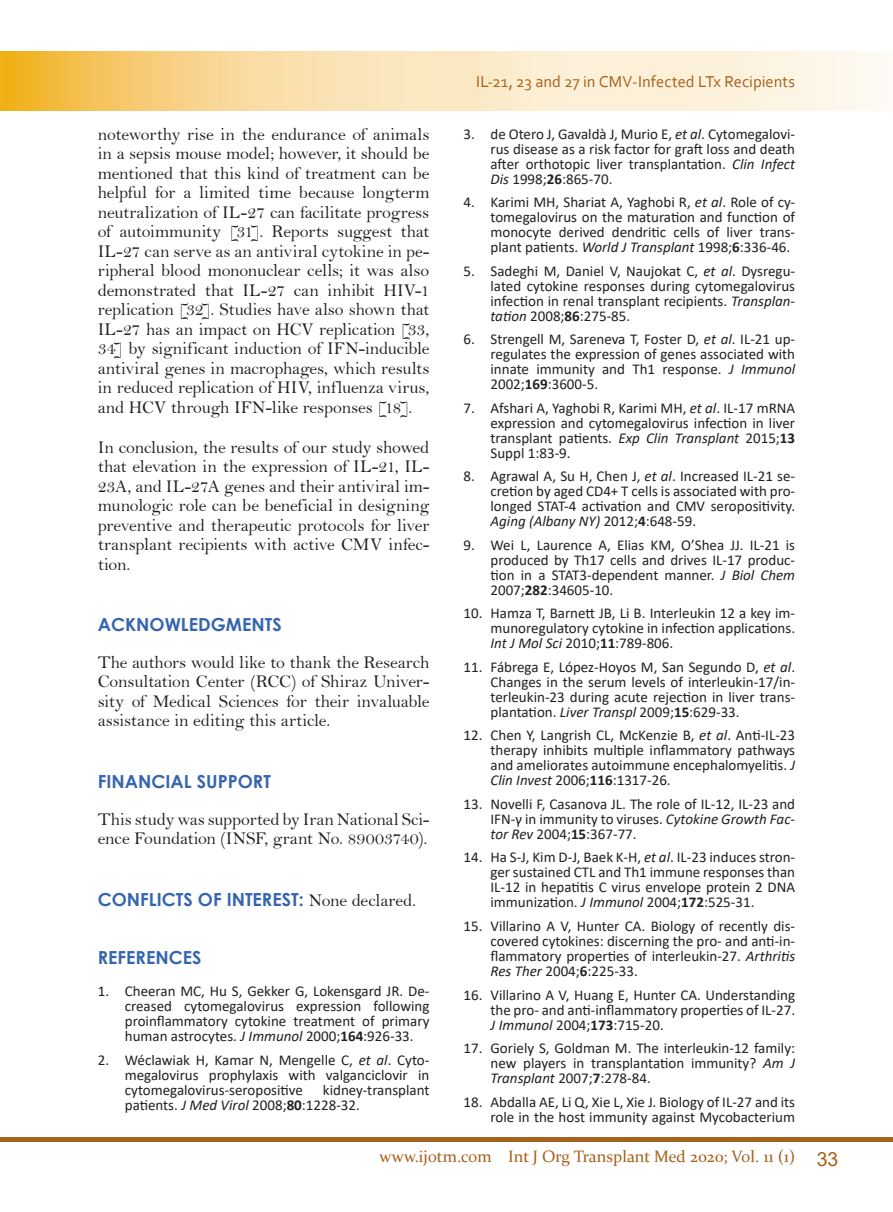
<style>
.page{position:relative;width:893px;height:1212px;background:#fff}
.page>*{position:absolute;margin:0;border:0;box-sizing:border-box;transform-origin:0 0}
.Body{font:18px/19.5px "Bell";letter-spacing:-.01em;color:#231f20;text-align:justify}
.Heading{font:700 18px "Century Gothic";color:#3665b0}
.t1{font:16.5px "Constantia";color:#a6611c}
.Running_Title{font:16.5px "Corbel";color:#a6611c}
.t2{font:15px/15px "Calibri";color:#231f20;text-align:justify}
.s1{font-family:"Bell";font-weight:400;color:#231f20}
.s2{font-style:italic}
.s3{font-weight:700}
.s4{font-family:"Arial";font-size:19.5px}
</style>
<div class="page">
<div style="left:0;top:1137px;width:893px;height:5px;background:#a6611c"></div>
<img style="left:0;top:52px;width:882px;height:59px">
<p class="Body" style="left:98px;top:124px;width:333px">noteworthy rise in the endurance of animals in a sepsis mouse model; however, it should be mentioned that this kind of treatment can be helpful for a limited time because longterm neutralization of IL-27 can facilitate progress of autoimmunity [31]. Reports suggest that IL-27 can serve as an antiviral cytokine in pe&shy;ripheral blood mononuclear cells; it was also demonstrated that IL-27 can inhibit HIV-1 replication [32]. Studies have also shown that IL-27 has an impact on HCV replication [33, 34] by significant induction of IFN-inducible antiviral genes in macrophages, which results in reduced replication of HIV, influenza virus, and HCV through IFN-like responses [18].</p>
<p class="Body" style="left:98px;top:437px;width:333px">In conclusion, the results of our study showed that elevation in the expression of IL-21, IL-23A, and IL-27A genes and their antiviral im&shy;munologic role can be beneficial in designing preventive and therapeutic protocols for liver transplant recipients with active CMV infec&shy;tion.</p>
<p class="Heading" style="left:98px;top:611px;width:185px">ACKNOWLEDGMENTS</p>
<p class="Body" style="left:98px;top:652px;width:333px">The authors would like to thank the Research Consultation Center (RCC) of Shiraz Univer&shy;sity of Medical Sciences for their invaluable assistance in editing this article.</p>
<p class="Heading" style="left:98px;top:768px;width:175px">FINANCIAL SUPPORT</p>
<p class="Body" style="left:98px;top:809px;width:333px">This study was supported by Iran National Sci&shy;ence Foundation (INSF, grant No. 89003740).</p>
<p class="Heading" style="left:98px;top:886px;width:320px">CONFLICTS OF INTEREST: <span class="s1">None declared.</span></p>
<p class="Heading" style="left:98px;top:944px;width:105px">REFERENCES</p>
<p class="t2" style="left:125px;top:983px;width:306px;text-indent:-27px">1. Cheeran MC, Hu S, Gekker G, Lokensgard JR. De&shy;creased cytomegalovirus expression following proinflammatory cytokine treatment of primary human astrocytes. <span class="s2">J Immunol</span> 2000;<span class="s3">164</span>:926-33.</p>
<p class="t2" style="left:125px;top:1052px;width:306px;text-indent:-27px">2. Wéclawiak H, Kamar N, Mengelle C, <span class="s2">et al</span>. Cyto&shy;megalovirus prophylaxis with valganciclovir in cytomegalovirus-seropositive</p>
<p class="t2" style="left:125px;top:1082px;width:306px;text-indent:198px">kidney-transplant patients. <span class="s2">J Med Virol</span> 2008;<span class="s3">80</span>:1228-32.</p>
<p class="Running_Title" style="left:476px;top:72px;width:321px">IL-21, 23 and 27 in CMV-Infected LTx Recipients</p>
<p class="t2" style="left:490px;top:126px;width:306px;text-indent:-27px">3. de Otero J, Gavaldà J, Murio E, <span class="s2">et al</span>. Cytomegalovi&shy;rus disease as a risk factor for graft loss and death after orthotopic liver transplantation. <span class="s2">Clin Infect Dis</span> 1998;<span class="s3">26</span>:865-70.</p>
<p class="t2" style="left:490px;top:194px;width:306px;text-indent:-27px">4. Karimi MH, Shariat A, Yaghobi R, <span class="s2">et al</span>. Role of cy&shy;tomegalovirus on the maturation and function of monocyte derived dendritic cells of liver trans&shy;plant patients. <span class="s2">World J Transplant</span> 1998;<span class="s3">6</span>:336-46.</p>
<p class="t2" style="left:490px;top:263px;width:306px;text-indent:-27px">5. Sadeghi M, Daniel V, Naujokat C, <span class="s2">et al</span>. Dysregu&shy;lated cytokine responses during cytomegalovirus infection in renal transplant recipients. <span class="s2">Transplan&shy;tation</span> 2008;<span class="s3">86</span>:275-85.</p>
<p class="t2" style="left:490px;top:331px;width:306px;text-indent:-27px">6. Strengell M, Sareneva T, Foster D, <span class="s2">et al</span>. IL-21 up&shy;regulates the expression of genes associated with innate immunity and Th1 response. <span class="s2">J Immunol </span>2002;<span class="s3">169</span>:3600-5.</p>
<p class="t2" style="left:490px;top:400px;width:306px;text-indent:-27px">7. Afshari A, Yaghobi R, Karimi MH, <span class="s2">et al</span>. IL-17 mRNA expression and cytomegalovirus infection in liver transplant patients. <span class="s2">Exp Clin Transplant</span> 2015;<span class="s3">13<br></span>Suppl 1:83-9.</p>
<p class="t2" style="left:490px;top:468px;width:306px;text-indent:-27px">8. Agrawal A, Su H, Chen J, <span class="s2">et al</span>. Increased IL-21 se&shy;cretion by aged CD4+ T cells is associated with pro&shy;longed STAT-4 activation and CMV seropositivity.<br><span class="s2">Aging (Albany NY)</span> 2012;<span class="s3">4</span>:648-59.</p>
<p class="t2" style="left:490px;top:537px;width:306px;text-indent:-27px">9. Wei L, Laurence A, Elias KM, O’Shea JJ. IL-21 is produced by Th17 cells and drives IL-17 produc&shy;tion in a STAT3-dependent manner. <span class="s2">J Biol Chem </span>2007;<span class="s3">282</span>:34605-10.</p>
<p class="t2" style="left:490px;top:605px;width:306px;text-indent:-27px">10. Hamza T, Barnett JB, Li B. Interleukin 12 a key im&shy;munoregulatory cytokine in infection applications.<br><span class="s2">Int J Mol Sci</span> 2010;<span class="s3">11</span>:789-806.</p>
<p class="t2" style="left:490px;top:659px;width:306px;text-indent:-27px">11. Fábrega E, López-Hoyos M, San Segundo D, <span class="s2">et al</span>.<br>Changes in the serum levels of interleukin-17/in&shy;terleukin-23 during acute rejection in liver trans&shy;plantation. <span class="s2">Liver Transpl</span> 2009;<span class="s3">15</span>:629-33.</p>
<p class="t2" style="left:490px;top:727px;width:306px;text-indent:-27px">12. Chen Y, Langrish CL, McKenzie B, <span class="s2">et al</span>. Anti-IL-23 therapy inhibits multiple inflammatory pathways and ameliorates autoimmune encephalomyelitis. <span class="s2">J Clin Invest</span> 2006;<span class="s3">116</span>:1317-26.</p>
<p class="t2" style="left:490px;top:796px;width:306px;text-indent:-27px">13. Novelli F, Casanova JL. The role of IL-12, IL-23 and IFN-γ in immunity to viruses. <span class="s2">Cytokine Growth Fac&shy;tor Rev</span> 2004;<span class="s3">15</span>:367-77.</p>
<p class="t2" style="left:490px;top:849px;width:306px;text-indent:-27px">14. Ha S-J, Kim D-J, Baek K-H, <span class="s2">et al</span>. IL-23 induces stron&shy;ger sustained CTL and Th1 immune responses than IL-12 in hepatitis C virus envelope protein 2 DNA immunization. <span class="s2">J Immunol</span> 2004;<span class="s3">172</span>:525-31.</p>
<p class="t2" style="left:490px;top:918px;width:306px;text-indent:-27px">15. Villarino A V, Hunter CA. Biology of recently dis&shy;covered cytokines: discerning the pro- and anti-in&shy;flammatory properties of interleukin-27. <span class="s2">Arthritis Res Ther</span> 2004;<span class="s3">6</span>:225-33.</p>
<p class="t2" style="left:490px;top:987px;width:306px;text-indent:-27px">16. Villarino A V, Huang E, Hunter CA. Understanding the pro- and anti-inflammatory properties of IL-27.<br><span class="s2">J Immunol</span> 2004;<span class="s3">173</span>:715-20.</p>
<p class="t2" style="left:490px;top:1040px;width:306px;text-indent:-27px">17. Goriely S, Goldman M. The interleukin-12 family: new players in transplantation immunity? <span class="s2">Am J Transplant</span> 2007;<span class="s3">7</span>:278-84.</p>
<p class="t2" style="left:463px;top:1094px;width:333px;text-align:right">18. Abdalla AE, Li Q, Xie L, Xie J. Biology of IL-27 and its role in the host immunity against Mycobacterium</p>
<p class="t1" style="left:379px;top:1145px;width:460px">www.ijotm.com Int J Org Transplant Med 2020; Vol. 11 (1) <span class="s4">33</span></p>
</div>
